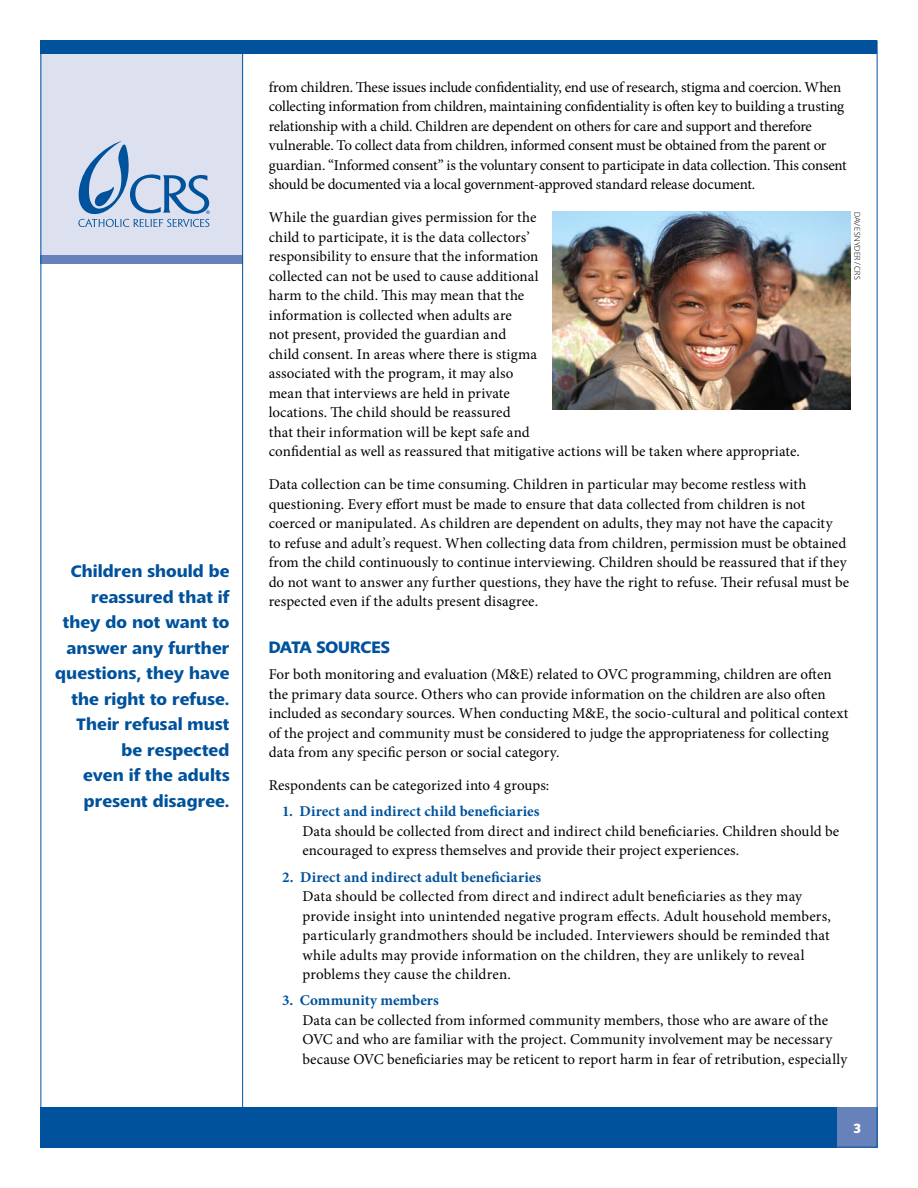
<style>
.page{position:relative;width:918px;height:1188px;background:#fff}
.page>*{position:absolute;margin:0;border:0;box-sizing:border-box;transform-origin:0 0}
.t1{font:700 18px/25.5px "Slippy";letter-spacing:.01em;color:#00529c;text-align:right}
.t2{font:15px/19.5px "Minion Pro";letter-spacing:.005em;color:#000}
.t3{font:15px/19.5px "Minion Pro";letter-spacing:-.015em;color:#000}
.t4{font:700 15px "Minion Pro";letter-spacing:.01em;color:#00529c}
.t5{font:700 15px "Slippy";color:#fff}
.t6{font:300 9px "Slippy";letter-spacing:.01em;color:#000}
</style>
<div class="page">
<div style="left:40px;top:54px;width:203px;height:207px;background:#dce0ef"></div>
<div style="left:40px;top:1107px;width:838px;height:41px;background:#00529c"></div>
<div style="left:40px;top:40px;width:838px;height:14px;background:#00529c"></div>
<div style="left:837px;top:1107px;width:41px;height:41px;background:#6781ba"></div>
<hr style="left:877px;top:40px;width:1px;height:1108px;background:#00529c">
<hr style="left:40px;top:1147px;width:838px;height:1px;background:#00529c">
<svg style="left:78px;top:141px;width:132px;height:86px"></svg>
<div style="left:40px;top:255px;width:203px;height:9px;background:#6781ba"></div>
<hr style="left:40px;top:40px;width:1px;height:1108px;background:#00529c">
<hr style="left:242px;top:52px;width:1px;height:1055px;background:#00529c">
<img style="left:553px;top:212px;width:297px;height:197px">
<p class="t1" style="left:55px;top:559px;width:176px">Children should be reassured that if they do not want to answer any further questions, they have the right to refuse.<br>Their refusal must be respected<br>even if the adults present disagree.</p>
<p class="t3" style="left:269px;top:77px;width:580px">from children. These issues include confidentiality, end use of research, stigma and coercion. When collecting information from children, maintaining confidentiality is often key to building a trusting relationship with a child. Children are dependent on others for care and support and therefore vulnerable. To collect data from children, informed consent must be obtained from the parent or guardian. “Informed consent” is the voluntary consent to participate in data collection. This consent should be documented via a local government-approved standard release document.</p>
<p class="t2" style="left:269px;top:208px;width:533px">While the guardian gives permission for the<br>child to participate, it is the data collectors’<br>responsibility to ensure that the information<br>collected can not be used to cause additional<br>harm to the child. This may mean that the<br>information is collected when adults are<br>not present, provided the guardian and<br>child consent. In areas where there is stigma<br>associated with the program, it may also<br>mean that interviews are held in private<br>locations. The child should be reassured<br>that their information will be kept safe and<br>confidential as well as reassured that mitigative actions will be taken where appropriate.</p>
<p class="t2" style="left:269px;top:475px;width:582px">Data collection can be time consuming. Children in particular may become restless with questioning. Every effort must be made to ensure that data collected from children is not coerced or manipulated. As children are dependent on adults, they may not have the capacity<br>to refuse and adult’s request. When collecting data from children, permission must be obtained from the child continuously to continue interviewing. Children should be reassured that if they do not want to answer any further questions, they have the right to refuse. Their refusal must be respected even if the adults present disagree.</p>
<p class="t1" style="left:269px;top:635px;width:121px">Data Sources</p>
<p class="t2" style="left:269px;top:665px;width:581px">For both monitoring and evaluation (M&amp;E) related to OVC programming, children are often the primary data source. Others who can provide information on the children are also often included as secondary sources. When conducting M&amp;E, the socio-cultural and political context of the project and community must be considered to judge the appropriateness for collecting data from any specific person or social category.</p>
<p class="t2" style="left:269px;top:776px;width:282px">Respondents can be categorized into 4 groups:</p>
<p class="t4" style="left:282px;top:801px;width:259px">1. Direct and indirect child beneficiaries</p>
<p class="t2" style="left:303px;top:821px;width:538px">Data should be collected from direct and indirect child beneficiaries. Children should be encouraged to express themselves and provide their project experiences.</p>
<p class="t4" style="left:282px;top:866px;width:261px">2. Direct and indirect adult beneficiaries</p>
<p class="t2" style="left:303px;top:887px;width:530px">Data should be collected from direct and indirect adult beneficiaries as they may provide insight into unintended negative program effects. Adult household members, particularly grandmothers should be included. Interviewers should be reminded that while adults may provide information on the children, they are unlikely to reveal problems they cause the children.</p>
<p class="t4" style="left:282px;top:990px;width:158px">3. Community members</p>
<p class="t2" style="left:303px;top:1010px;width:546px">Data can be collected from informed community members, those who are aware of the<br>OVC and who are familiar with the project. Community involvement may be necessary because OVC beneficiaries may be reticent to report harm in fear of retribution, especially</p>
<p class="t6" style="left:862px;top:212px;width:70px;rotate:90deg">DAVE SNYDER / CRS</p>
<p class="t5" style="left:853px;top:1120px;width:9px">3</p>
</div>
